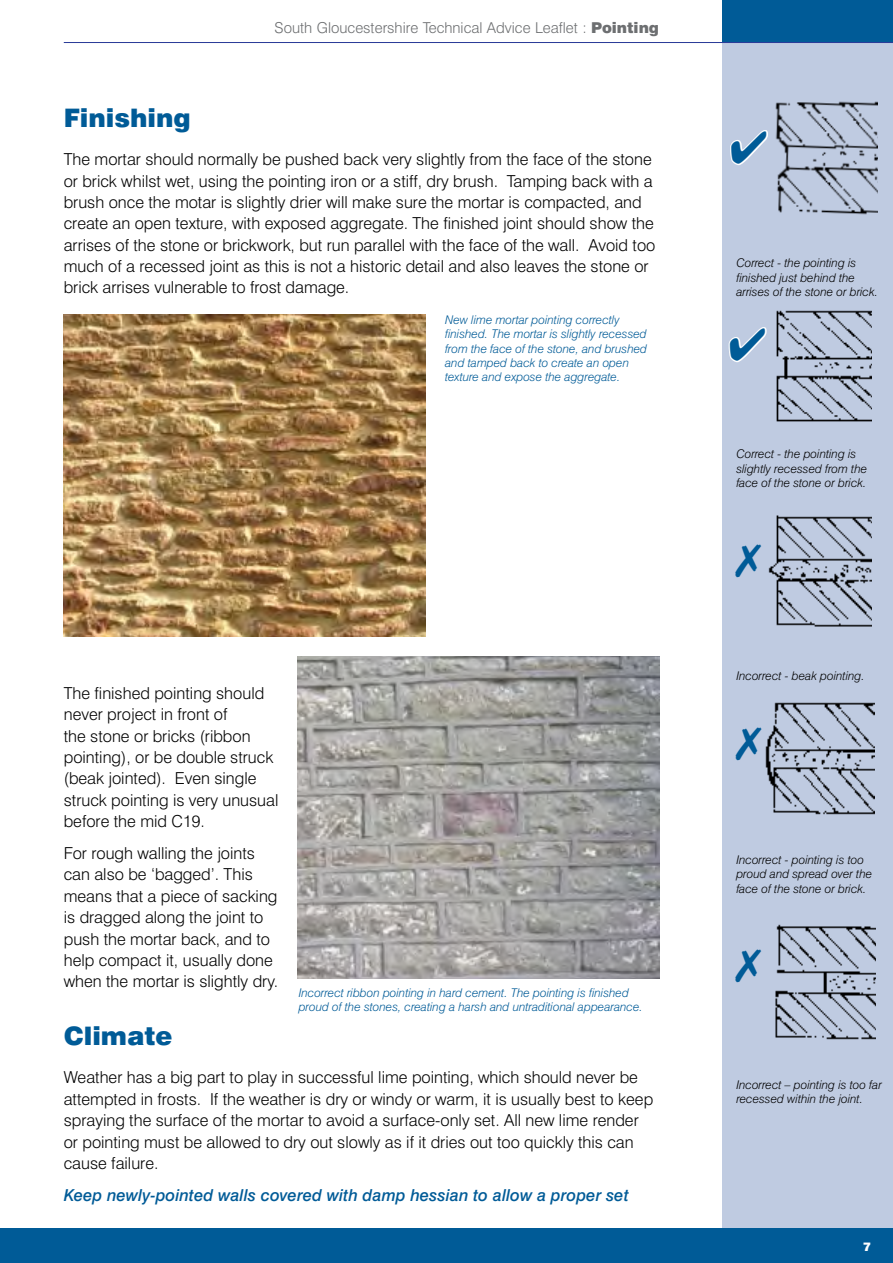
<style>
.page{position:relative;width:893px;height:1263px;background:#fff}
.page>*{position:absolute;margin:0;border:0;box-sizing:border-box;transform-origin:0 0}
.t1{font:900 25.5px "Swiss 721 BT";color:#005b97}
.t2{font:300 16.5px/21.3px "Swiss 721 BT";color:#000}
.t3{font:italic 500 16.5px "Swiss 721 BT";color:#005b97}
.t4{font:300 15px "Swiss 721 BT";color:#6d6f71}
.t5{font:italic 300 12px/14.4px "Swiss 721 BT";color:#000}
.t6{font:italic 300 12px/14.4px "Swiss 721 BT";color:#005b97}
.t7{font:900 12px "Swiss 721 BT";color:#fff}
.s1{font-weight:900}
</style>
<div class="page">
<div style="left:723px;top:0;width:170px;height:43px;background:#005b97"></div>
<div style="left:723px;top:43px;width:170px;height:1220px;background:#bfcbe1"></div>
<hr style="left:64px;top:42px;width:829px;height:1px;background:#283a97">
<div style="left:0;top:1229px;width:859px;height:34px;background:#005b97"></div>
<div style="left:859px;top:1229px;width:34px;height:34px;background:#005b97"></div>
<img style="left:298px;top:656px;width:361px;height:322px">
<img style="left:64px;top:315px;width:361px;height:321px">
<img style="left:776px;top:310px;width:96px;height:112px">
<img style="left:768px;top:516px;width:104px;height:111px">
<img style="left:765px;top:702px;width:109px;height:113px">
<img style="left:775px;top:924px;width:101px;height:116px">
<img style="left:775px;top:101px;width:103px;height:114px">
<svg style="left:730px;top:130px;width:38px;height:35px"></svg>
<svg style="left:728px;top:327px;width:39px;height:36px"></svg>
<p class="t4" style="left:275px;top:19px;width:386px">South Gloucestershire Technical Advice Leaflet : <span class="s1">Pointing</span></p>
<h2 class="t1" style="left:64px;top:102px;width:129px">Finishing</h2>
<p class="t2" style="left:64px;top:148px;width:593px">The mortar should normally be pushed back very slightly from the face of the stone or brick whilst wet, using the pointing iron or a stiff, dry brush. Tamping back with a brush once the motar is slightly drier will make sure the mortar is compacted, and create an open texture, with exposed aggregate. The finished joint should show the arrises of the stone or brickwork, but run parallel with the face of the wall. Avoid too much of a recessed joint as this is not a historic detail and also leaves the stone or brick arrises vulnerable to frost damage.</p>
<p class="t6" style="left:445px;top:312px;width:204px">New lime mortar pointing correctly finished. The mortar is slightly recessed from the face of the stone, and brushed and tamped back to create an open texture and expose the aggregate.</p>
<p class="t2" style="left:64px;top:682px;width:216px">The finished pointing should never project in front of<br>the stone or bricks (ribbon pointing), or be double struck (beak jointed). Even single struck pointing is very unusual before the mid C19.</p>
<p class="t2" style="left:64px;top:842px;width:216px">for rough walling the joints can also be ‘bagged’. This means that a piece of sacking is dragged along the joint to push the mortar back, and to help compact it, usually done when the mortar is slightly dry.</p>
<h2 class="t1" style="left:64px;top:1020px;width:110px">Climate</h2>
<p class="t2" style="left:64px;top:1067px;width:591px">Weather has a big part to play in successful lime pointing, which should never be attempted in frosts. If the weather is dry or windy or warm, it is usually best to keep spraying the surface of the mortar to avoid a surface-only set. All new lime render or pointing must be allowed to dry out slowly as if it dries out too quickly this can cause failure.</p>
<h3 class="t3" style="left:64px;top:1185px;width:566px">Keep newly-pointed walls covered with damp hessian to allow a proper set</h3>
<p class="t6" style="left:299px;top:985px;width:345px">Incorrect ribbon pointing in hard cement. The pointing is finished proud of the stones, creating a harsh and untraditional appearance.</p>
<p class="t5" style="left:736px;top:256px;width:143px">Correct - the pointing is finished just behind the arrises of the stone or brick.</p>
<p class="t5" style="left:736px;top:447px;width:132px">Correct - the pointing is slightly recessed from the face of the stone or brick.</p>
<p class="t5" style="left:736px;top:669px;width:130px">Incorrect - beak pointing.</p>
<p class="t5" style="left:736px;top:852px;width:137px">Incorrect - pointing is too proud and spread over the face of the stone or brick.</p>
<p class="t5" style="left:736px;top:1077px;width:147px">Incorrect – pointing is too far recessed within the joint.</p>
<h5 class="t7" style="left:863px;top:1239px;width:9px">7</h5>
</div>
